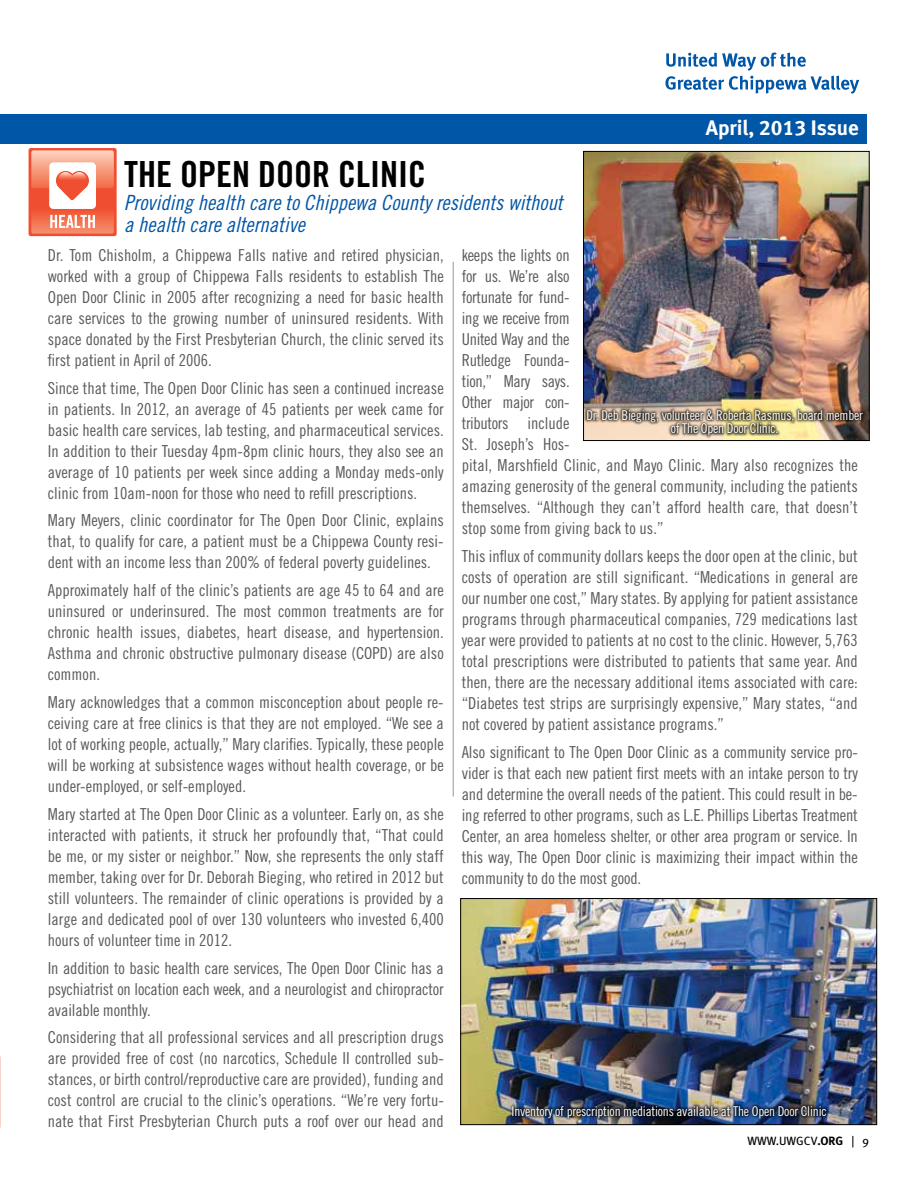
<style>
.page{position:relative;width:918px;height:1188px;background:#fff}
.page>*{position:absolute;margin:0;border:0;box-sizing:border-box;transform-origin:0 0}
.t1{font:36px "Trade Gothic Bold Cond Twenty";color:#000}
.t2{font:21px/22.5px "Trade Gothic Cond Eighteen Obl";color:#0056a7}
.t3{font:21px "Meta Bold LF";color:#fff}
.t4{font:16.5px/21px "Trade Gothic Cond Eighteen";color:#58595b;text-align:justify}
.t5{font:13.5px/13.5px "Trade Gothic Cond Eighteen";letter-spacing:-.015em;color:#fff;text-align:center}
.t6{font:12px "Meta";color:#000}
.s1{font-weight:700}
</style>
<div class="page">
<div style="left:0;top:115px;width:866px;height:29px;background:#0056a7"></div>
<svg style="left:665px;top:53px;width:194px;height:41px"></svg>
<hr style="left:453px;top:262px;width:1px;height:534px;background:#939598">
<img style="left:585px;top:153px;width:283px;height:286px">
<div style="left:583px;top:151px;width:287px;height:290px;border:1px solid #000"></div>
<img style="left:462px;top:900px;width:413px;height:223px">
<div style="left:460px;top:898px;width:417px;height:227px;border:1px solid #000"></div>
<div style="left:29px;top:148px;width:88px;height:88px;background:#f04e31;border-radius:2px"></div>
<svg style="left:31px;top:150px;width:83px;height:84px"></svg>
<div style="left:584px;top:406px;width:283px;height:33px;background:#000;opacity:.75"></div>
<div style="left:509px;top:1103px;width:321px;height:18px;background:#000;opacity:.75"></div>
<h1 class="t1" style="left:124px;top:153px;width:303px">THE OPEN DOOR CLINIC</h1>
<p class="t2" style="left:124px;top:191px;width:440px">Providing health care to Chippewa County residents without a health care alternative</p>
<p class="t3" style="left:706px;top:115px;width:154px">April, 2013 Issue</p>
<p class="t4" style="left:48px;top:244px;width:398px">Dr. Tom Chisholm, a Chippewa Falls native and retired physician, worked with a group of Chippewa Falls residents to establish The Open Door Clinic in 2005 after recognizing a need for basic health care services to the growing number of uninsured residents. With space donated by the First Presbyterian Church, the clinic served its first patient in April of 2006.</p>
<p class="t4" style="left:48px;top:377px;width:398px">Since that time, The Open Door Clinic has seen a continued increase in patients. In 2012, an average of 45 patients per week came for basic health care services, lab testing, and pharmaceutical services.<br>In addition to their Tuesday 4pm-8pm clinic hours, they also see an average of 10 patients per week since adding a Monday meds-only clinic from 10am-noon for those who need to refill prescriptions.</p>
<p class="t4" style="left:48px;top:510px;width:398px">Mary Meyers, clinic coordinator for The Open Door Clinic, explains that, to qualify for care, a patient must be a Chippewa County resi&shy;dent with an income less than 200% of federal poverty guidelines.</p>
<p class="t4" style="left:48px;top:580px;width:398px">Approximately half of the clinic’s patients are age 45 to 64 and are uninsured or underinsured. The most common treatments are for chronic health issues, diabetes, heart disease, and hypertension.<br>Asthma and chronic obstructive pulmonary disease (COPD) are also common.</p>
<p class="t4" style="left:48px;top:691px;width:398px">Mary acknowledges that a common misconception about people re&shy;ceiving care at free clinics is that they are not employed. “We see a lot of working people, actually,” Mary clarifies. Typically, these people will be working at subsistence wages without health coverage, or be under-employed, or self-employed.</p>
<p class="t4" style="left:48px;top:803px;width:398px">Mary started at The Open Door Clinic as a volunteer. Early on, as she interacted with patients, it struck her profoundly that, “That could be me, or my sister or neighbor.” Now, she represents the only staff member, taking over for Dr. Deborah Bieging, who retired in 2012 but still volunteers. The remainder of clinic operations is provided by a large and dedicated pool of over 130 volunteers who invested 6,400 hours of volunteer time in 2012.</p>
<p class="t4" style="left:48px;top:957px;width:398px">In addition to basic health care services, The Open Door Clinic has a psychiatrist on location each week, and a neurologist and chiropractor available monthly.</p>
<p class="t4" style="left:48px;top:1027px;width:398px">Considering that all professional services and all prescription drugs are provided free of cost (no narcotics, Schedule II controlled sub&shy;stances, or birth control/reproductive care are provided), funding and cost control are crucial to the clinic’s operations. “We’re very fortu&shy;nate that First Presbyterian Church puts a roof over our head and</p>
<p class="t4" style="left:462px;top:245px;width:398px;text-align:left">keeps the lights on<br>for us. We’re also<br>fortunate for fund-<br>ing we receive from<br>United Way and the<br>Rutledge Founda-<br>tion,” Mary says.<br>Other major con-<br>tributors include<br>St. Joseph’s Hos-<br>pital, Marshfield Clinic, and Mayo Clinic. Mary also recognizes the amazing generosity of the general community, including the patients themselves. “Although they can’t afford health care, that doesn’t stop some from giving back to us.”</p>
<p class="t4" style="left:462px;top:545px;width:398px">This influx of community dollars keeps the door open at the clinic, but costs of operation are still significant. “Medications in general are our number one cost,” Mary states. By applying for patient assistance programs through pharmaceutical companies, 729 medications last year were provided to patients at no cost to the clinic. However, 5,763 total prescriptions were distributed to patients that same year. And then, there are the necessary additional items associated with care: “Diabetes test strips are surprisingly expensive,” Mary states, “and not covered by patient assistance programs.”</p>
<p class="t4" style="left:462px;top:741px;width:398px">Also significant to The Open Door Clinic as a community service pro&shy;vider is that each new patient first meets with an intake person to try and determine the overall needs of the patient. This could result in be&shy;ing referred to other programs, such as L.E. Phillips Libertas Treatment Center, an area homeless shelter, or other area program or service. In this way, The Open Door clinic is maximizing their impact within the community to do the most good.</p>
<p class="t5" style="left:586px;top:408px;width:278px">Dr. Deb Bieging, volunteer &amp; Roberta Rasmus, board member of The Open Door Clinic.</p>
<p class="t5" style="left:512px;top:1105px;width:317px">Inventory of prescription mediations available at The Open Door Clinic</p>
<p class="t6" style="left:748px;top:1134px;width:123px">WWW.UWGCV<span class="s1">.ORG</span> | 9</p>
</div>
